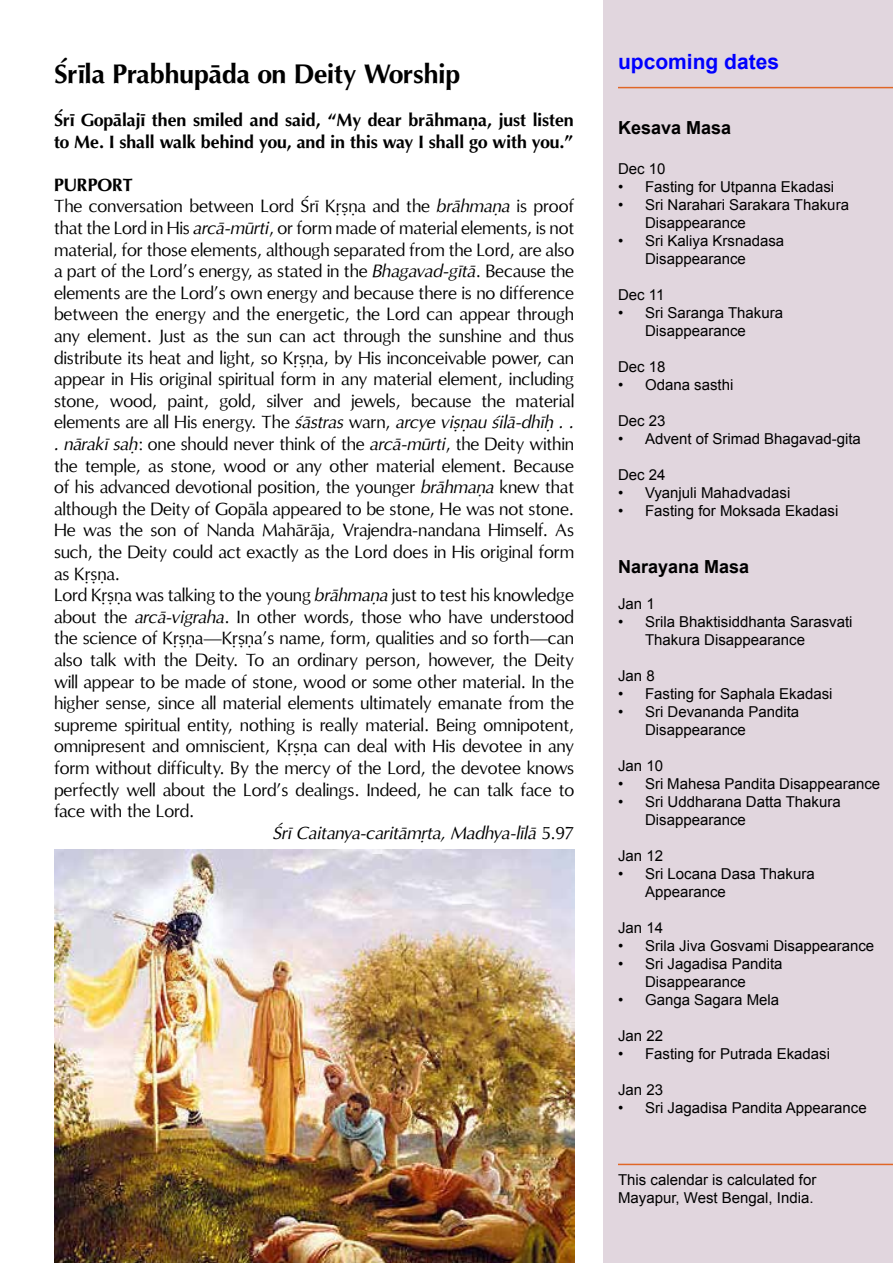
<style>
.page{position:relative;width:893px;height:1263px;background:#fff}
.page>*{position:absolute;margin:0;border:0;box-sizing:border-box;transform-origin:0 0}
.t1{font:700 27px "Sca Optima";color:#000}
.t2{font:700 21px "Arial";color:#00f}
.t3{font:18px "Sca Optima";color:#000}
.t4{font:700 18px/21.6px "Sca Optima";color:#000}
.t5{font:italic 18px "Sca Optima";color:#000}
.t6{font:700 18px "Arial";color:#000}
.t7{font:15px/18px "Arial";color:#000}
.s1{font-style:italic}
.s2{font-style:normal}
</style>
<div class="page">
<div style="left:604px;top:0;width:289px;height:1263px;background:#e1d6de"></div>
<hr style="left:618px;top:87px;width:275px;height:1px;background:#e06626">
<hr style="left:618px;top:1164px;width:275px;height:1px;background:#e06626">
<img style="left:54px;top:849px;width:520px;height:414px">
<h1 class="t1" style="left:54px;top:54px;width:408px">Çréla Prabhupäda on Deity Worship</h1>
<p class="t4" style="left:54px;top:108px;width:521px">Çré Gopälajé then smiled and said, “My dear brähmaëa, just listen to Me. I shall walk behind you, and in this way I shall go with you.”</p>
<p class="t4" style="left:54px;top:173px;width:80px">PURPORT</p>
<p class="t3" style="left:54px;top:194px;width:522px">The conversation between Lord Çré Kåñëa and the <span class="s1">brähmaëa</span> is proof</p>
<p class="t3" style="left:54px;top:215px;width:522px">that the Lord in His <span class="s1">arcä-mürti</span>, or form made of material elements, is not</p>
<p class="t3" style="left:54px;top:237px;width:522px">material, for those elements, although separated from the Lord, are also</p>
<p class="t3" style="left:54px;top:258px;width:522px">a part of the Lord’s energy, as stated in the <span class="s1">Bhagavad-gétä</span>. Because the</p>
<p class="t3" style="left:54px;top:280px;width:522px">elements are the Lord’s own energy and because there is no difference</p>
<p class="t3" style="left:54px;top:302px;width:522px">between the energy and the energetic, the Lord can appear through</p>
<p class="t3" style="left:54px;top:323px;width:522px">any element. Just as the sun can act through the sunshine and thus</p>
<p class="t3" style="left:54px;top:345px;width:522px">distribute its heat and light, so Kåñëa, by His inconceivable power, can</p>
<p class="t3" style="left:54px;top:366px;width:522px">appear in His original spiritual form in any material element, including</p>
<p class="t3" style="left:54px;top:388px;width:522px">stone, wood, paint, gold, silver and jewels, because the material</p>
<p class="t3" style="left:54px;top:410px;width:521px">elements are all His energy. The <span class="s1">çästras</span> warn, <span class="s1">arcye viñëau çilä-dhéù . .</span></p>
<p class="t3" style="left:54px;top:431px;width:521px"><span class="s1">. näraké saù</span>: one should never think of the <span class="s1">arcä-mürti</span>, the Deity within</p>
<p class="t3" style="left:54px;top:453px;width:521px">the temple, as stone, wood or any other material element. Because</p>
<p class="t3" style="left:54px;top:474px;width:522px">of his advanced devotional position, the younger <span class="s1">brähmaëa</span> knew that</p>
<p class="t3" style="left:54px;top:496px;width:521px">although the Deity of Gopäla appeared to be stone, He was not stone.</p>
<p class="t3" style="left:54px;top:518px;width:522px">He was the son of Nanda Mahäräja, Vrajendra-nandana Himself. As</p>
<p class="t3" style="left:54px;top:539px;width:521px">such, the Deity could act exactly as the Lord does in His original form</p>
<p class="t3" style="left:54px;top:561px;width:67px">as Kåñëa.</p>
<p class="t3" style="left:54px;top:582px;width:521px">Lord Kåñëa was talking to the young <span class="s1">brähmaëa</span> just to test his knowledge</p>
<p class="t3" style="left:54px;top:604px;width:521px">about the <span class="s1">arcä-vigraha</span>. In other words, those who have understood</p>
<p class="t3" style="left:54px;top:626px;width:522px">the science of Kåñëa—Kåñëa’s name, form, qualities and so forth—can</p>
<p class="t3" style="left:54px;top:647px;width:522px">also talk with the Deity. To an ordinary person, however, the Deity</p>
<p class="t3" style="left:54px;top:669px;width:521px">will appear to be made of stone, wood or some other material. In the</p>
<p class="t3" style="left:54px;top:690px;width:522px">higher sense, since all material elements ultimately emanate from the</p>
<p class="t3" style="left:54px;top:712px;width:522px">supreme spiritual entity, nothing is really material. Being omnipotent,</p>
<p class="t3" style="left:54px;top:734px;width:522px">omnipresent and omniscient, Kåñëa can deal with His devotee in any</p>
<p class="t3" style="left:54px;top:755px;width:522px">form without difficulty. By the mercy of the Lord, the devotee knows</p>
<p class="t3" style="left:54px;top:777px;width:522px">perfectly well about the Lord’s dealings. Indeed, he can talk face to</p>
<p class="t3" style="left:54px;top:798px;width:142px">face with the Lord.</p>
<p class="t5" style="left:273px;top:820px;width:303px">Çré Caitanya-caritämåta, Madhya-lélä <span class="s2">5.97</span></p>
<p class="t2" style="left:618px;top:48px;width:163px">upcoming dates</p>
<p class="t6" style="left:618px;top:116px;width:115px">Kesava Masa</p>
<p class="t7" style="left:618px;top:160px;width:49px">Dec 10</p>
<p class="t7" style="left:618px;top:178px;width:218px">• Fasting for Utpanna Ekadasi</p>
<p class="t7" style="left:645px;top:196px;width:205px;text-indent:-27px">• Sri Narahari Sarakara Thakura<br>Disappearance</p>
<p class="t7" style="left:645px;top:232px;width:141px;text-indent:-27px">• Sri Kaliya Krsnadasa<br>Disappearance</p>
<p class="t7" style="left:618px;top:286px;width:48px">Dec 11</p>
<p class="t7" style="left:645px;top:304px;width:140px;text-indent:-27px">• Sri Saranga Thakura<br>Disappearance</p>
<p class="t7" style="left:618px;top:358px;width:49px">Dec 18</p>
<p class="t7" style="left:618px;top:376px;width:117px">• Odana sasthi</p>
<p class="t7" style="left:618px;top:412px;width:49px">Dec 23</p>
<p class="t7" style="left:618px;top:430px;width:244px">• Advent of Srimad Bhagavad-gita</p>
<p class="t7" style="left:618px;top:466px;width:49px">Dec 24</p>
<p class="t7" style="left:618px;top:484px;width:174px">• Vyanjuli Mahadvadasi</p>
<p class="t7" style="left:618px;top:502px;width:222px">• Fasting for Moksada Ekadasi</p>
<p class="t6" style="left:618px;top:555px;width:133px">Narayana Masa</p>
<p class="t7" style="left:618px;top:595px;width:38px">Jan 1</p>
<p class="t7" style="left:645px;top:613px;width:209px;text-indent:-27px">• Srila Bhaktisiddhanta Sarasvati<br>Thakura Disappearance</p>
<p class="t7" style="left:618px;top:667px;width:38px">Jan 8</p>
<p class="t7" style="left:618px;top:685px;width:216px">• Fasting for Saphala Ekadasi</p>
<p class="t7" style="left:645px;top:703px;width:156px;text-indent:-27px">• Sri Devananda Pandita<br>Disappearance</p>
<p class="t7" style="left:618px;top:757px;width:47px">Jan 10</p>
<p class="t7" style="left:618px;top:775px;width:264px">• Sri Mahesa Pandita Disappearance</p>
<p class="t7" style="left:645px;top:793px;width:197px;text-indent:-27px">• Sri Uddharana Datta Thakura<br>Disappearance</p>
<p class="t7" style="left:618px;top:847px;width:47px">Jan 12</p>
<p class="t7" style="left:645px;top:865px;width:171px;text-indent:-27px">• Sri Locana Dasa Thakura<br>Appearance</p>
<p class="t7" style="left:618px;top:919px;width:47px">Jan 14</p>
<p class="t7" style="left:618px;top:937px;width:258px">• Srila Jiva Gosvami Disappearance</p>
<p class="t7" style="left:645px;top:955px;width:139px;text-indent:-27px">• Sri Jagadisa Pandita<br>Disappearance</p>
<p class="t7" style="left:618px;top:991px;width:163px">• Ganga Sagara Mela</p>
<p class="t7" style="left:618px;top:1027px;width:47px">Jan 22</p>
<p class="t7" style="left:618px;top:1045px;width:214px">• Fasting for Putrada Ekadasi</p>
<p class="t7" style="left:618px;top:1081px;width:47px">Jan 23</p>
<p class="t7" style="left:618px;top:1099px;width:250px">• Sri Jagadisa Pandita Appearance</p>
<p class="t7" style="left:618px;top:1171px;width:200px">This calendar is calculated for<br>Mayapur, West Bengal, India.</p>
</div>
